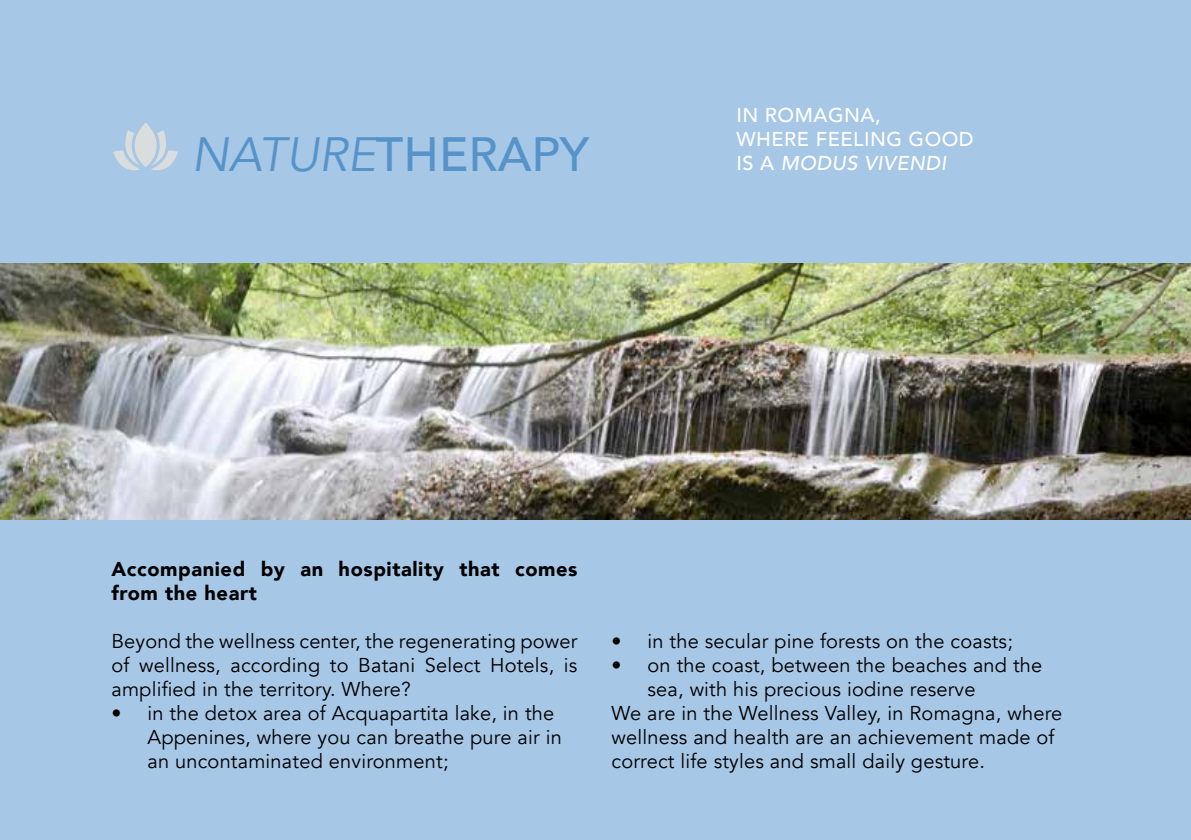
<style>
.page{position:relative;width:1191px;height:840px;background:#fff}
.page>*{position:absolute;margin:0;border:0;box-sizing:border-box;transform-origin:0 0}
.t1{font:500 48px "Avenir";color:#5693c9}
.t2{font:20px/24px "Avenir";letter-spacing:.01em;color:#000;text-align:justify}
.t3{font:900 20px/24px "Avenir";letter-spacing:.03em;color:#000}
.t4{font:500 20px/24px "Avenir";letter-spacing:.025em;color:#fff}
.t5{font:italic 500 20px "Avenir";letter-spacing:.025em;color:#fff}
.s1{font-weight:400;font-style:italic}
.s2{font-style:normal}
</style>
<div class="page">
<div style="left:0;top:0;width:1191px;height:839px;background:#a7c7e6"></div>
<img style="left:0;top:264px;width:1191px;height:255px">
<svg style="left:113px;top:122px;width:65px;height:48px"></svg>
<h1 class="t1" style="left:191px;top:113px;width:399px"><span class="s1">NATURE</span>THERAPY</h1>
<p class="t4" style="left:736px;top:102px;width:239px">IN ROMAGNA,<br>WHERE FEELING GOOD</p>
<p class="t5" style="left:736px;top:151px;width:212px"><span class="s2">IS A</span> MODUS VIVENDI</p>
<p class="t3" style="left:111px;top:556px;width:467px">Accompanied by an hospitality that comes from the heart</p>
<p class="t2" style="left:111px;top:629px;width:467px">Beyond the wellness center, the regenerating power of wellness, according to Batani Select Hotels, is amplified in the territory. Where?</p>
<p class="t2" style="left:147px;top:701px;width:416px;text-align:left;text-indent:-36px">• in the detox area of Acquapartita lake, in the<br>Appenines, where you can breathe pure air in an uncontaminated environment;</p>
<p class="t2" style="left:611px;top:629px;width:403px">• in the secular pine forests on the coasts;</p>
<p class="t2" style="left:611px;top:653px;width:432px">• on the coast, between the beaches and the</p>
<p class="t2" style="left:647px;top:677px;width:329px">sea, with his precious iodine reserve</p>
<p class="t2" style="left:611px;top:701px;width:452px">We are in the Wellness Valley, in Romagna, where</p>
<p class="t2" style="left:611px;top:725px;width:444px">wellness and health are an achievement made of</p>
<p class="t2" style="left:611px;top:749px;width:375px">correct life styles and small daily gesture.</p>
</div>
